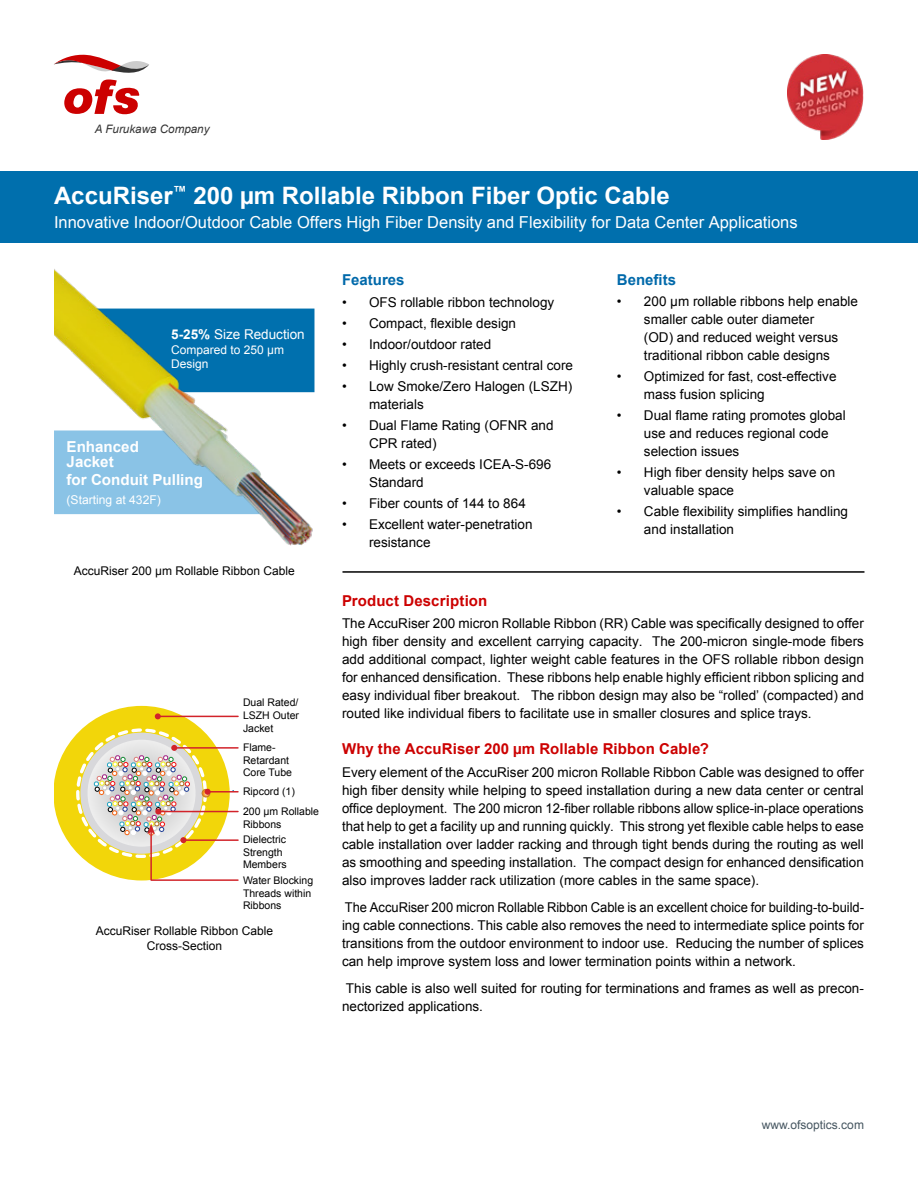
<style>
.page{position:relative;width:918px;height:1188px;background:#fff}
.page>*{position:absolute;margin:0;border:0;box-sizing:border-box;transform-origin:0 0}
.t1{font:700 24px "Arial";color:#fff}
.t2{font:16.5px "Arial";color:#fff}
.t3{font:700 15.15px/15.1px "Arial";color:#fff}
.t4{font:700 15px "Arial";letter-spacing:.01em;color:#c00}
.t5{font:700 15px "Arial";color:#0069aa}
.t6{font:13.5px/18px "Arial";color:#000}
.t7{font:13.5px/18px "Arial";color:#000;text-align:justify;scale:.96 1}
.t8{font:13.5px "Arial";color:#fff}
.t9{font:12.15px "Arial";color:#fff}
.t10{font:12px/14.4px "Arial";color:#000;text-align:center}
.t11{font:12px/14.4px "Arial";color:#fff}
.t12{font:12px "Arial";color:#455560}
.t13{font:italic 11.7px "Arial";color:#333}
.t14{font:10.5px/12.6px "Arial";color:#000}
.s1{font-weight:700}
</style>
<div class="page">
<hr style="left:342px;top:571px;width:522px;height:2px;background:#000">
<div style="left:54px;top:706px;width:176px;height:174px;background:#f2d60a;border-radius:50%"></div>
<hr style="left:158px;top:716px;width:80px;height:1px;background:#d2232a">
<svg style="left:155px;top:713px;width:6px;height:6px"></svg>
<div style="left:0;top:171px;width:918px;height:72px;background:#006fad"></div>
<svg style="left:54px;top:54px;width:95px;height:61px"></svg>
<img style="left:84px;top:736px;width:155px;height:145px">
<img style="left:787px;top:54px;width:77px;height:85px">
<img style="left:54px;top:269px;width:261px;height:277px">
<p class="t13" style="left:95px;top:122px;width:116px">A Furukawa Company</p>
<h1 class="t1" style="left:54px;top:179px;width:618px">AccuRiser<sup>™</sup> 200 µm Rollable Ribbon Fiber Optic Cable</h1>
<p class="t2" style="left:54px;top:211px;width:745px">Innovative Indoor/Outdoor Cable Offers High Fiber Density and Flexibility for Data Center Applications</p>
<p class="t8" style="left:171px;top:326px;width:135px"><span class="s1">5-25%</span> Size Reduction</p>
<p class="t11" style="left:171px;top:342px;width:114px">Compared to 250 µm<br>Design</p>
<p class="t3" style="left:67px;top:440px;width:74px">Enhanced<br>Jacket</p>
<p class="t3" style="left:67px;top:473px;width:138px">for Conduit Pulling</p>
<p class="t9" style="left:67px;top:492px;width:96px">(Starting at 432F)</p>
<p class="t10" style="left:74px;top:564px;width:222px">AccuRiser 200 µm Rollable Ribbon Cable</p>
<p class="t14" style="left:243px;top:696px;width:58px;text-align:justify">Dual Rated/ LSZH Outer Jacket</p>
<p class="t14" style="left:243px;top:741px;width:51px">Flame-<br>Retardant<br>Core Tube</p>
<p class="t14" style="left:243px;top:805px;width:78px">200 µm Rollable<br>Ribbons</p>
<p class="t14" style="left:243px;top:833px;width:45px">Dielectric<br>Strength<br>Members</p>
<p class="t14" style="left:243px;top:785px;width:53px">Ripcord (1)</p>
<p class="t14" style="left:243px;top:874px;width:72px">Water Blocking<br>Threads within<br>Ribbons</p>
<p class="t10" style="left:96px;top:924px;width:179px">AccuRiser Rollable Ribbon Cable<br>Cross-Section</p>
<p class="t5" style="left:342px;top:270px;width:64px">Features</p>
<p class="t6" style="left:342px;top:294px;width:214px">• OFS rollable ribbon technology</p>
<p class="t6" style="left:342px;top:315px;width:176px">• Compact, flexible design</p>
<p class="t6" style="left:342px;top:336px;width:151px">• Indoor/outdoor rated</p>
<p class="t6" style="left:342px;top:357px;width:233px">• Highly crush-resistant central core</p>
<p class="t6" style="left:369px;top:378px;width:205px;text-indent:-27px">• Low Smoke/Zero Halogen (LSZH) materials</p>
<p class="t6" style="left:369px;top:417px;width:186px;text-indent:-27px">• Dual Flame Rating (OFNR and<br>CPR rated)</p>
<p class="t6" style="left:369px;top:456px;width:184px;text-indent:-27px">• Meets or exceeds ICEA-S-696<br>Standard</p>
<p class="t6" style="left:342px;top:495px;width:185px">• Fiber counts of 144 to 864</p>
<p class="t6" style="left:369px;top:516px;width:165px;text-indent:-27px">• Excellent water-penetration resistance</p>
<p class="t5" style="left:617px;top:270px;width:61px">Benefits</p>
<p class="t6" style="left:644px;top:292px;width:216px;text-indent:-27px">• 200 µm rollable ribbons help enable smaller cable outer diameter<br>(OD) and reduced weight versus traditional ribbon cable designs</p>
<p class="t6" style="left:644px;top:367px;width:194px;text-indent:-27px">• Optimized for fast, cost-effective mass fusion splicing</p>
<p class="t6" style="left:644px;top:406px;width:203px;text-indent:-27px">• Dual flame rating promotes global use and reduces regional code selection issues</p>
<p class="t6" style="left:644px;top:463px;width:193px;text-indent:-27px">• High fiber density helps save on valuable space</p>
<p class="t6" style="left:644px;top:502px;width:206px;text-indent:-27px">• Cable flexibility simplifies handling and installation</p>
<p class="t4" style="left:342px;top:590px;width:147px">Product Description</p>
<p class="t6" style="left:342px;top:615px;width:524px;text-align:justify">The AccuRiser 200 micron Rollable Ribbon (RR) Cable was specifically designed to offer high fiber density and excellent carrying capacity. The 200-micron single-mode fibers add additional compact, lighter weight cable features in the OFS rollable ribbon design for enhanced densification. These ribbons help enable highly efficient ribbon splicing and easy individual fiber breakout. The ribbon design may also be “rolled’ (compacted) and routed like individual fibers to facilitate use in smaller closures and splice trays.</p>
<p class="t4" style="left:342px;top:739px;width:369px">Why the AccuRiser 200 µm Rollable Ribbon Cable?</p>
<p class="t6" style="left:342px;top:763px;width:523px;text-align:justify">Every element of the AccuRiser 200 micron Rollable Ribbon Cable was designed to offer high fiber density while helping to speed installation during a new data center or central office deployment. The 200 micron 12-fiber rollable ribbons allow splice-in-place operations that help to get a facility up and running quickly. This strong yet flexible cable helps to ease cable installation over ladder racking and through tight bends during the routing as well as smoothing and speeding installation. The compact design for enhanced densification also improves ladder rack utilization (more cables in the same space).</p>
<p class="t7" style="left:342px;top:898px;width:545px">The AccuRiser 200 micron Rollable Ribbon Cable is an excellent choice for building-to-build&shy;ing cable connections. This cable also removes the need to intermediate splice points for transitions from the outdoor environment to indoor use. Reducing the number of splices can help improve system loss and lower termination points within a network.</p>
<p class="t6" style="left:342px;top:979px;width:524px">This cable is also well suited for routing for terminations and frames as well as precon&shy;nectorized applications.</p>
<p class="t12" style="left:762px;top:1117px;width:104px">www.ofsoptics.com</p>
</div>
